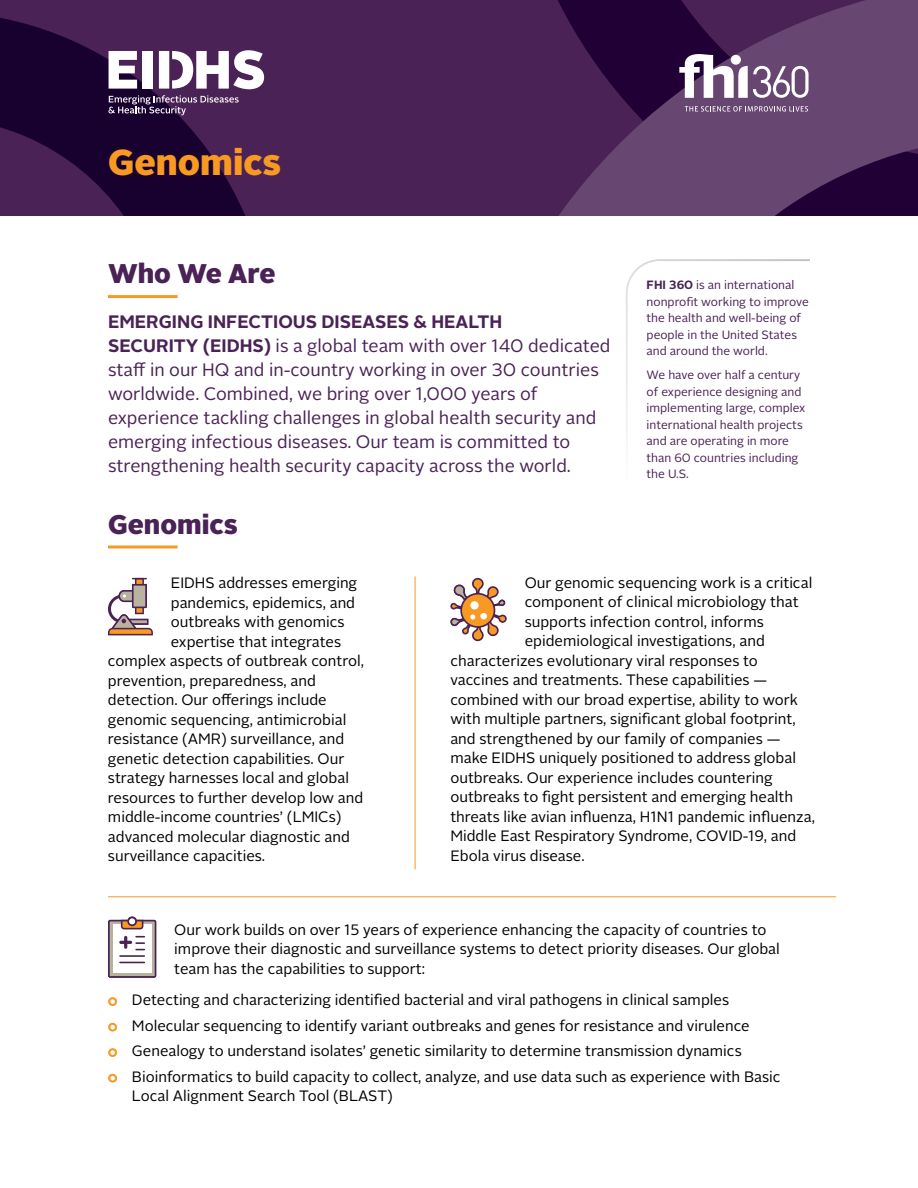
<style>
.page{position:relative;width:918px;height:1188px;background:#fff}
.page>*{position:absolute;margin:0;border:0;box-sizing:border-box;transform-origin:0 0}
.t1{font:900 36px "Alright Sans";color:#f89921}
.t2{font:900 27px "Alright Sans";color:#4a2256}
.t3{font:18px/24px "Alright Sans";color:#4a2256}
.t4{font:15px/25.5px "Alright Sans";color:#000}
.t5{font:12px/16.5px "Alright Sans";color:#4a2256}
.s1{font-weight:700}
</style>
<div class="page">
<div style="left:0;top:0;width:918px;height:216px;background:#4a2256"></div>
<svg style="left:0;top:18px;width:245px;height:198px;fill:#18002f"></svg>
<svg style="left:558px;top:0;width:360px;height:216px;fill:#674771"></svg>
<svg style="left:109px;top:51px;width:28px;height:38px"></svg>
<div style="left:142px;top:51px;width:11px;height:38px;background:#fff"></div>
<svg style="left:159px;top:50px;width:105px;height:39px"></svg>
<svg style="left:108px;top:95px;width:131px;height:20px"></svg>
<svg style="left:679px;top:54px;width:130px;height:44px;background:#9d8aa4"></svg>
<svg style="left:685px;top:106px;width:123px;height:6px"></svg>
<hr style="left:108px;top:546px;width:70px;height:3px;background:#f89923">
<hr style="left:108px;top:295px;width:70px;height:3px;background:#f89923">
<svg style="left:626px;top:259px;width:184px;height:182px"></svg>
<svg style="left:108px;top:578px;width:45px;height:57px"></svg>
<svg style="left:450px;top:578px;width:57px;height:63px"></svg>
<div style="left:480px;top:613px;width:7px;height:7px;background:#fff;border-radius:50%"></div>
<svg style="left:108px;top:917px;width:49px;height:61px"></svg>
<hr style="left:108px;top:896px;width:728px;height:1px;background:#f89921">
<hr style="left:415px;top:576px;width:1px;height:293px;background:#f89921">
<h1 class="t1" style="left:108px;top:137px;width:175px">Genomics</h1>
<h2 class="t2" style="left:108px;top:254px;width:169px">Who We Are</h2>
<p class="t3" style="left:108px;top:310px;width:504px"><span class="s1">EMERGING INFECTIOUS DISEASES &amp; HEALTH<br>SECURITY (EIDHS)</span> is a global team with over 140 dedicated staff in our HQ and in-country working in over 30 countries worldwide. Combined, we bring over 1,000 years of experience tackling challenges in global health security and emerging infectious diseases. Our team is committed to strengthening health security capacity across the world.</p>
<h2 class="t2" style="left:108px;top:505px;width:132px">Genomics</h2>
<p class="t5" style="left:647px;top:277px;width:164px"><span class="s1">FHI 360</span> is an international nonprofit working to improve the health and well-being of people in the United States and around the world.</p>
<p class="t5" style="left:647px;top:367px;width:160px">We have over half a century of experience designing and implementing large, complex international health projects and are operating in more than 60 countries including the U.S.</p>
<p class="t4" style="left:171px;top:570px;width:188px">EIDHS addresses emerging</p>
<p class="t4" style="left:171px;top:590px;width:186px">pandemics, epidemics, and</p>
<p class="t4" style="left:171px;top:609px;width:175px">outbreaks with genomics</p>
<p class="t4" style="left:171px;top:629px;width:172px">expertise that integrates</p>
<p class="t4" style="left:108px;top:648px;width:257px">complex aspects of outbreak control,</p>
<p class="t4" style="left:108px;top:668px;width:209px">prevention, preparedness, and</p>
<p class="t4" style="left:108px;top:687px;width:220px">detection. Our offerings include</p>
<p class="t4" style="left:108px;top:707px;width:240px">genomic sequencing, antimicrobial</p>
<p class="t4" style="left:108px;top:726px;width:238px">resistance (AMR) surveillance, and</p>
<p class="t4" style="left:108px;top:746px;width:238px">genetic detection capabilities. Our</p>
<p class="t4" style="left:108px;top:765px;width:243px">strategy harnesses local and global</p>
<p class="t4" style="left:108px;top:785px;width:257px">resources to further develop low and</p>
<p class="t4" style="left:108px;top:804px;width:235px">middle-income countries’ (LMICs)</p>
<p class="t4" style="left:108px;top:824px;width:243px">advanced molecular diagnostic and</p>
<p class="t4" style="left:108px;top:843px;width:159px">surveillance capacities.</p>
<p class="t4" style="left:525px;top:570px;width:289px">Our genomic sequencing work is a critical</p>
<p class="t4" style="left:525px;top:590px;width:275px">component of clinical microbiology that</p>
<p class="t4" style="left:525px;top:609px;width:241px">supports infection control, informs</p>
<p class="t4" style="left:525px;top:629px;width:242px">epidemiological investigations, and</p>
<p class="t4" style="left:450px;top:648px;width:309px">characterizes evolutionary viral responses to</p>
<p class="t4" style="left:450px;top:668px;width:318px">vaccines and treatments. These capabilities —</p>
<p class="t4" style="left:450px;top:687px;width:349px">combined with our broad expertise, ability to work</p>
<p class="t4" style="left:450px;top:707px;width:347px">with multiple partners, significant global footprint,</p>
<p class="t4" style="left:450px;top:726px;width:331px">and strengthened by our family of companies —</p>
<p class="t4" style="left:450px;top:746px;width:347px">make EIDHS uniquely positioned to address global</p>
<p class="t4" style="left:450px;top:765px;width:324px">outbreaks. Our experience includes countering</p>
<p class="t4" style="left:450px;top:785px;width:344px">outbreaks to fight persistent and emerging health</p>
<p class="t4" style="left:450px;top:804px;width:366px">threats like avian influenza, H1N1 pandemic influenza,</p>
<p class="t4" style="left:450px;top:824px;width:347px">Middle East Respiratory Syndrome, COVID-19, and</p>
<p class="t4" style="left:450px;top:843px;width:136px">Ebola virus disease.</p>
<p class="t4" style="left:174px;top:920px;width:607px;line-height:19.5px">Our work builds on over 15 years of experience enhancing the capacity of countries to improve their diagnostic and surveillance systems to detect priority diseases. Our global team has the capabilities to support:</p>
<p class="t4" style="left:132px;top:988px;width:650px">Detecting and characterizing identified bacterial and viral pathogens in clinical samples Molecular sequencing to identify variant outbreaks and genes for resistance and virulence Genealogy to understand isolates’ genetic similarity to determine transmission dynamics Bioinformatics to build capacity to collect, analyze, and use data such as experience with Basic</p>
<p class="t4" style="left:132px;top:1084px;width:262px">Local Alignment Search Tool (BLAST)</p>
</div>
